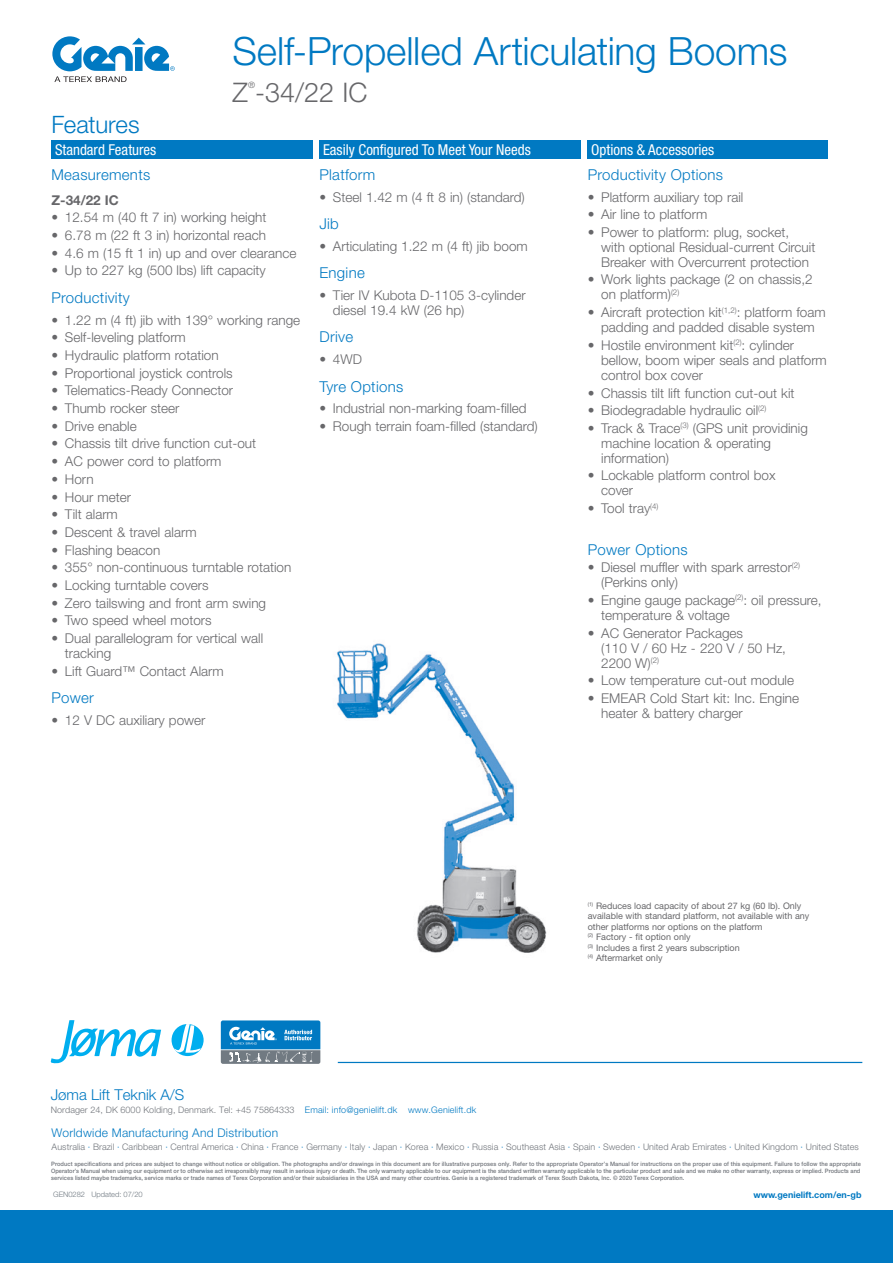
<style>
.page{position:relative;width:893px;height:1263px;background:#fff}
.page>*{position:absolute;margin:0;border:0;box-sizing:border-box;transform-origin:0 0}
.t1{font:300 39px "Helvetica Neue LT Std";letter-spacing:-.005em;color:#0079c2}
.t2{font:300 27px "Helvetica Neue LT Std";color:#67676a}
.t3{font:300 24px "Helvetica Neue LT Std";letter-spacing:-.01em;color:#0079c2}
.t4{font:300 15px "Helvetica Neue LT Std";letter-spacing:.02em;color:#0079c2}
.t5{font:condensed 15px "Helvetica Neue LT Std";color:#fff}
.t6{font:300 15px "Helvetica Neue LT Std";color:#0079c2}
.t7{font:300 13.5px/15px "Helvetica Neue LT Std";color:#67676a}
.t8{font:700 13.5px "Helvetica Neue LT Std";color:#67676a}
.t9{font:300 12px "Helvetica Neue LT Std";letter-spacing:.02em;color:#0079c2}
.t10{font:300 9px "Helvetica Neue LT Std";letter-spacing:.01em;color:#71757b}
.t11{font:9px/10.5px "Helvetica Neue LT Std";color:#67676a}
.t12{font:700 9px "Helvetica Neue LT Std";color:#0079c2}
.t13{font:300 8.7px "Helvetica Neue LT Std";color:#67676a}
.t14{font:300 7.5px "Helvetica Neue LT Std";color:#717a82}
.t15{font:500 6px/7.2px "Helvetica Neue LT Std";letter-spacing:.01em;color:#71757b;text-align:justify;scale:.95 1}
.s1{color:#0079c2}
</style>
<div class="page">
<svg style="left:52px;top:36px;width:123px;height:46px"></svg>
<div style="left:319px;top:140px;width:262px;height:19px;background:#0079c2"></div>
<div style="left:51px;top:140px;width:262px;height:19px;background:#0079c2"></div>
<div style="left:588px;top:140px;width:240px;height:19px;background:#0079c2"></div>
<img style="left:337px;top:643px;width:210px;height:310px">
<div style="left:0;top:1210px;width:893px;height:53px;background:#0079c2"></div>
<svg style="left:221px;top:1020px;width:99px;height:44px;background:#4b90ba"></svg>
<svg style="left:51px;top:1020px;width:110px;height:43px"></svg>
<svg style="left:172px;top:1024px;width:32px;height:32px"></svg>
<svg style="left:174px;top:1024px;width:27px;height:29px"></svg>
<hr style="left:338px;top:1062px;width:524px;height:1px;background:#0079c2">
<h3 class="t3" style="left:51px;top:110px;width:90px">Features</h3>
<h1 class="t1" style="left:233px;top:27px;width:556px">Self-Propelled Articulating Booms</h1>
<h2 class="t2" style="left:233px;top:76px;width:136px">Z -34/22 IC</h2>
<p class="t13" style="left:248px;top:80px;width:8px">®</p>
<p class="t5" style="left:55px;top:141px;width:103px">Standard Features</p>
<p class="t5" style="left:323px;top:141px;width:209px">Easily Configured To Meet Your Needs</p>
<p class="t5" style="left:591px;top:141px;width:124px">Options &amp; Accessories</p>
<p class="t4" style="left:51px;top:165px;width:100px">Measurements</p>
<p class="t8" style="left:51px;top:191px;width:69px">Z-34/22 IC</p>
<p class="t7" style="left:51px;top:210px;width:216px">• 12.54 m (40 ft 7 in) working height</p>
<p class="t7" style="left:51px;top:227px;width:216px">• 6.78 m (22 ft 3 in) horizontal reach</p>
<p class="t7" style="left:51px;top:245px;width:247px">• 4.6 m (15 ft 1 in) up and over clearance</p>
<p class="t7" style="left:51px;top:263px;width:216px">• Up to 227 kg (500 lbs) lift capacity</p>
<p class="t4" style="left:51px;top:288px;width:80px">Productivity</p>
<p class="t7" style="left:51px;top:312px;width:250px">• 1.22 m (4 ft) jib with 139° working range</p>
<p class="t7" style="left:51px;top:330px;width:136px">• Self-leveling platform</p>
<p class="t7" style="left:51px;top:347px;width:169px">• Hydraulic platform rotation</p>
<p class="t7" style="left:51px;top:365px;width:183px">• Proportional joystick controls</p>
<p class="t7" style="left:51px;top:383px;width:183px">• Telematics-Ready Connector</p>
<p class="t7" style="left:51px;top:400px;width:130px">• Thumb rocker steer</p>
<p class="t7" style="left:51px;top:418px;width:87px">• Drive enable</p>
<p class="t7" style="left:51px;top:436px;width:206px">• Chassis tilt drive function cut-out</p>
<p class="t7" style="left:51px;top:453px;width:172px">• AC power cord to platform</p>
<p class="t7" style="left:51px;top:471px;width:44px">• Horn</p>
<p class="t7" style="left:51px;top:489px;width:81px">• Hour meter</p>
<p class="t7" style="left:51px;top:507px;width:68px">• Tilt alarm</p>
<p class="t7" style="left:51px;top:524px;width:147px">• Descent &amp; travel alarm</p>
<p class="t7" style="left:51px;top:542px;width:110px">• Flashing beacon</p>
<p class="t7" style="left:51px;top:560px;width:241px">• 355° non-continuous turntable rotation</p>
<p class="t7" style="left:51px;top:577px;width:159px">• Locking turntable covers</p>
<p class="t7" style="left:51px;top:595px;width:216px">• Zero tailswing and front arm swing</p>
<p class="t7" style="left:51px;top:613px;width:162px">• Two speed wheel motors</p>
<p class="t7" style="left:65px;top:630px;width:200px;text-indent:-14px">• Dual parallelogram for vertical wall tracking</p>
<p class="t7" style="left:51px;top:663px;width:174px">• Lift Guard™ Contact Alarm</p>
<p class="t4" style="left:51px;top:689px;width:44px">Power</p>
<p class="t7" style="left:51px;top:712px;width:156px">• 12 V DC auxiliary power</p>
<p class="t4" style="left:319px;top:165px;width:57px">Platform</p>
<p class="t7" style="left:319px;top:189px;width:207px">• Steel 1.42 m (4 ft 8 in) (standard)</p>
<p class="t4" style="left:319px;top:214px;width:21px">Jib</p>
<p class="t7" style="left:319px;top:238px;width:210px">• Articulating 1.22 m (4 ft) jib boom</p>
<p class="t4" style="left:319px;top:264px;width:47px">Engine</p>
<p class="t7" style="left:333px;top:287px;width:194px;text-indent:-14px">• Tier IV Kubota D-1105 3-cylinder diesel 19.4 kW (26 hp)</p>
<p class="t4" style="left:319px;top:328px;width:35px">Drive</p>
<p class="t7" style="left:319px;top:351px;width:44px">• 4WD</p>
<p class="t4" style="left:319px;top:377px;width:85px">Tyre Options</p>
<p class="t7" style="left:319px;top:401px;width:209px">• Industrial non-marking foam-filled</p>
<p class="t7" style="left:319px;top:418px;width:220px">• Rough terrain foam-filled (standard)</p>
<p class="t4" style="left:588px;top:165px;width:137px">Productivity Options</p>
<p class="t7" style="left:588px;top:189px;width:157px">• Platform auxiliary top rail</p>
<p class="t7" style="left:588px;top:207px;width:121px">• Air line to platform</p>
<p class="t7" style="left:601px;top:224px;width:216px;text-indent:-14px">• Power to platform: plug, socket, with optional Residual-current Circuit<br>Breaker with Overcurrent protection</p>
<p class="t7" style="left:601px;top:272px;width:213px;text-indent:-14px">• Work lights package (2 on chassis,2 on platform)<sup>(2)</sup></p>
<p class="t7" style="left:588px;top:304px;width:240px;text-align:center">• Aircraft protection kit<sup>(1,2)</sup>: platform foam padding and padded disable system</p>
<p class="t7" style="left:601px;top:337px;width:227px;text-indent:-13px">• Hostile environment kit<sup>(2)</sup>: cylinder bellow, boom wiper seals and platform control box cover</p>
<p class="t7" style="left:588px;top:385px;width:208px">• Chassis tilt lift function cut-out kit</p>
<p class="t7" style="left:588px;top:402px;width:180px">• Biodegradable hydraulic oil<sup>(2)</sup></p>
<p class="t7" style="left:601px;top:420px;width:208px;text-indent:-13px">• Track &amp; Trace<sup>(3)</sup> (GPS unit providinig machine location &amp; operating information)</p>
<p class="t7" style="left:601px;top:468px;width:176px;text-indent:-14px">• Lockable platform control box cover</p>
<p class="t7" style="left:588px;top:500px;width:72px">• Tool tray<sup>(4)</sup></p>
<p class="t4" style="left:588px;top:540px;width:102px">Power Options</p>
<p class="t7" style="left:601px;top:560px;width:200px;text-indent:-14px">• Diesel muffler with spark arrestor<sup>(2) </sup>(Perkins only)</p>
<p class="t7" style="left:601px;top:592px;width:222px;text-indent:-13px">• Engine gauge package<sup>(2)</sup>: oil pressure, temperature &amp; voltage</p>
<p class="t7" style="left:601px;top:625px;width:186px;text-indent:-14px">• AC Generator Packages<br>(110 V / 60 Hz - 220 V / 50 Hz,<br>2200 W)<sup>(2)</sup></p>
<p class="t7" style="left:588px;top:673px;width:208px">• Low temperature cut-out module</p>
<p class="t7" style="left:601px;top:690px;width:199px;text-indent:-14px">• EMEAR Cold Start kit: Inc. Engine heater &amp; battery charger</p>
<p class="t6" style="left:51px;top:1086px;width:135px">Jøma Lift Teknik A/S</p>
<p class="t10" style="left:51px;top:1104px;width:427px">Nordager 24, DK 6000 Kolding, Denmark. Tel: +45 75864333 <span class="s1">Email: info@genielift.dk www.Genielift.dk</span></p>
<p class="t11" style="left:588px;top:900px;width:223px"><sup>(1)</sup> Reduces load capacity of about 27 kg (60 lb). Only available with standard platform, not available with any other platforms nor options on the platform<br><sup>(2)</sup> Factory - fit option only<br><sup>(3)</sup> Includes a first 2 years subscription<br><sup>(4)</sup> Aftermarket only</p>
<p class="t9" style="left:52px;top:1125px;width:228px">Worldwide Manufacturing And Distribution</p>
<p class="t10" style="left:52px;top:1141px;width:809px">Australia <span class="s1">·</span> Brazil <span class="s1">·</span> Caribbean <span class="s1">·</span> Central America <span class="s1">·</span> China <span class="s1">·</span> France <span class="s1">·</span> Germany <span class="s1">·</span> Italy <span class="s1">·</span> Japan <span class="s1">·</span> Korea <span class="s1">·</span> Mexico <span class="s1">·</span> Russia <span class="s1">·</span> Southeast Asia <span class="s1">·</span> Spain <span class="s1">·</span> Sweden <span class="s1">·</span> United Arab Emirates <span class="s1">·</span> United Kingdom <span class="s1">·</span> United States</p>
<p class="t15" style="left:51px;top:1160px;width:854px">Product specifications and prices are subject to change without notice or obligation. The photographs and/or drawings in this document are for illustrative purposes only. Refer to the appropriate Operator’s Manual for instructions on the proper use of this equipment. Failure to follow the appropriate Operator’s Manual when using our equipment or to otherwise act irresponsibly may result in serious injury or death. The only warranty applicable to our equipment is the standard written warranty applicable to the particular product and sale and we make no other warranty, express or implied. Products and services listed maybe trademarks, service marks or trade names of Terex Corporation and/or their subsidiaries in the USA and many other countries. Genie is a registered trademark of Terex South Dakota, Inc. © 2020 Terex Corporation.</p>
<p class="t14" style="left:53px;top:1190px;width:91px">GEN0282 Updated: 07/20</p>
<p class="t12" style="left:753px;top:1190px;width:110px">www.genielift.com/en-gb</p>
</div>
